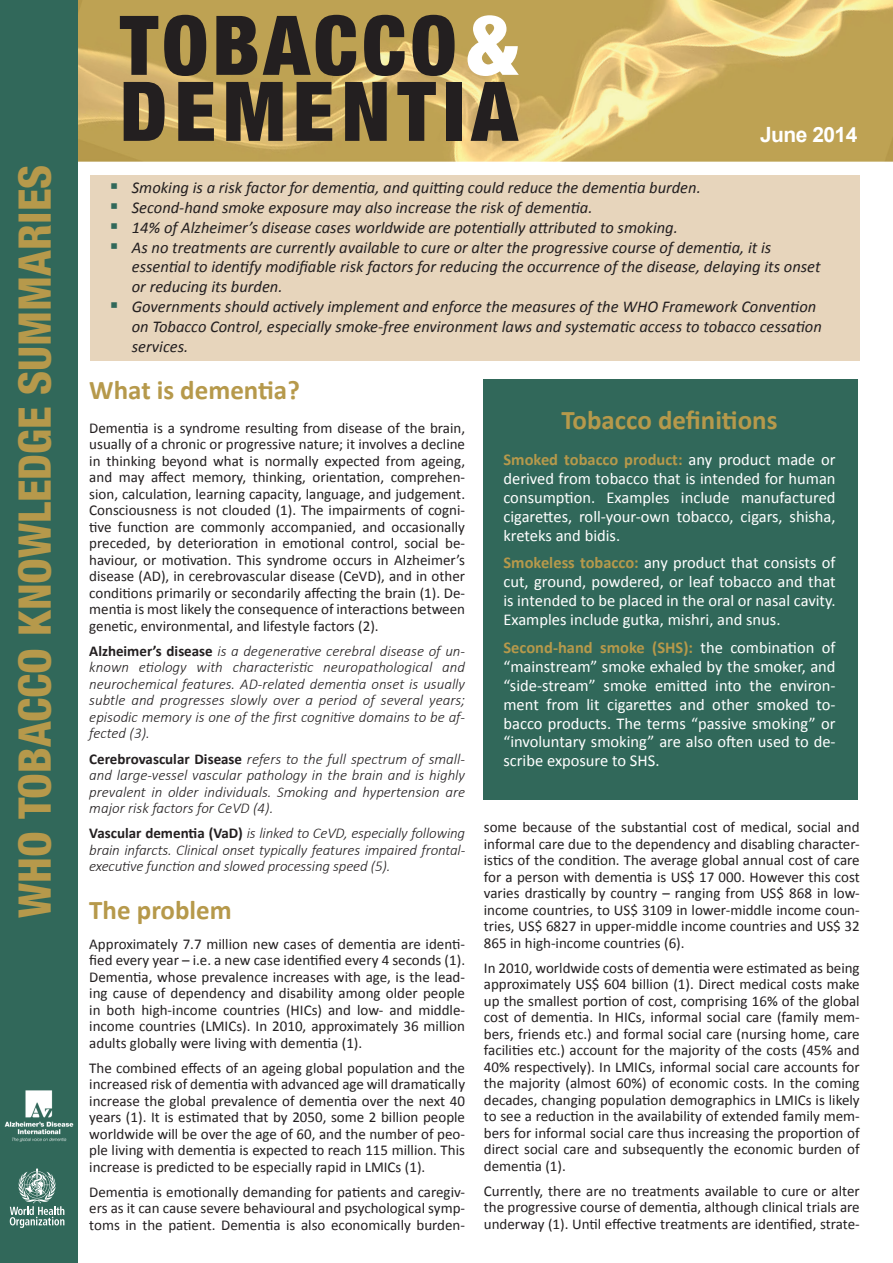
<style>
.page{position:relative;width:893px;height:1263px;background:#fff}
.page>*{position:absolute;margin:0;border:0;box-sizing:border-box;transform-origin:0 0}
.t1{font:900 condensed 82.5px/66px "Helvetica Neue LT Pro";letter-spacing:.09em;color:#231f20}
.t2{font:800 condensed 45px "Helvetica Neue LT Pro";color:#b6994b}
.t3{font:700 27px "Calibri";color:#b6994b}
.t4{font:700 21px "Arial";letter-spacing:-.025em;color:#fff}
.t5{font:16.5px/18.9px "Calibri";color:#fff;text-align:justify}
.t6{font:italic 16.5px/19.8px "Calibri";color:#231f20}
.t7{font:15px/16.5px "Calibri";color:#231f20;text-align:justify}
.t8{font:italic 300 15px/16.5px "Calibri";color:#231f20;text-align:justify}
.s1{color:#fff}
.s2{font-family:"Arial";font-weight:700;font-style:normal;font-size:21px;color:#31685a}
.s3{font-weight:700;font-style:normal}
.s4{font-weight:700;color:#b6994b}
</style>
<div class="page">
<div style="left:90px;top:175px;width:770px;height:186px;background:#e7d5bc"></div>
<div style="left:483px;top:379px;width:374px;height:420px;background:#31685a"></div>
<img style="left:77px;top:0;width:816px;height:162px">
<div style="left:0;top:0;width:77px;height:1263px;background:#31685a"></div>
<svg style="left:10px;top:1168px;width:54px;height:60px"></svg>
<img style="left:4px;top:1090px;width:70px;height:52px">
<h2 class="t2" style="left:7px;top:918px;width:754px;rotate:-90deg">WHO TOBACCO KNOWLEDGE SUMMARIES</h2>
<h1 class="t1" style="left:120px;top:11px;width:399px">TOBACCO <span class="s1">&amp;<br></span>DEMENTIA</h1>
<h3 class="t4" style="left:760px;top:120px;width:99px">June 2014</h3>
<p class="t6" style="left:111px;top:177px;width:592px"><span class="s2">▪</span> Smoking is a risk factor for dementia, and quitting could reduce the dementia burden.</p>
<p class="t6" style="left:111px;top:197px;width:483px"><span class="s2">▪</span> Second-hand smoke exposure may also increase the risk of dementia.</p>
<p class="t6" style="left:111px;top:217px;width:569px"><span class="s2">▪</span> 14% of Alzheimer’s disease cases worldwide are potentially attributed to smoking.</p>
<p class="t6" style="left:132px;top:237px;width:690px;text-indent:-21px"><span class="s2">▪</span> As no treatments are currently available to cure or alter the progressive course of dementia, it is essential to identify modifiable risk factors for reducing the occurrence of the disease, delaying its onset or reducing its burden.</p>
<p class="t6" style="left:132px;top:296px;width:692px;text-indent:-21px"><span class="s2">▪</span> Governments should actively implement and enforce the measures of the WHO Framework Convention on Tobacco Control, especially smoke-free environment laws and systematic access to tobacco cessation services.</p>
<h3 class="t3" style="left:89px;top:373px;width:212px">What is dementia?</h3>
<p class="t7" style="left:89px;top:420px;width:377px">Dementia is a syndrome resulting from disease of the brain, usually of a chronic or progressive nature; it involves a decline in thinking beyond what is normally expected from ageing, and may affect memory, thinking, orientation, comprehen&shy;sion, calculation, learning capacity, language, and judgement.<br>Consciousness is not clouded (1). The impairments of cogni&shy;tive function are commonly accompanied, and occasionally preceded, by deterioration in emotional control, social be&shy;haviour, or motivation. This syndrome occurs in Alzheimer’s disease (AD), in cerebrovascular disease (CeVD), and in other conditions primarily or secondarily affecting the brain (1). De&shy;mentia is most likely the consequence of interactions between genetic, environmental, and lifestyle factors (2).</p>
<p class="t8" style="left:89px;top:643px;width:377px"><span class="s3">Alzheimer’s disease</span> is a degenerative cerebral disease of un&shy;known etiology with characteristic neuropathological and neurochemical features. AD-related dementia onset is usually subtle and progresses slowly over a period of several years; episodic memory is one of the first cognitive domains to be af&shy;fected (3).</p>
<p class="t8" style="left:89px;top:750px;width:377px"><span class="s3">Cerebrovascular Disease</span> refers to the full spectrum of small&shy;and large-vessel vascular pathology in the brain and is highly prevalent in older individuals. Smoking and hypertension are major risk factors for CeVD (4).</p>
<p class="t8" style="left:89px;top:825px;width:377px"><span class="s3">Vascular dementia (VaD)</span> is linked to CeVD, especially following brain infarcts. Clinical onset typically features impaired frontal&shy;executive function and slowed processing speed (5).</p>
<h3 class="t3" style="left:89px;top:893px;width:144px">The problem</h3>
<p class="t7" style="left:89px;top:935px;width:377px">Approximately 7.7 million new cases of dementia are identi&shy;fied every year – i.e. a new case identified every 4 seconds (1).<br>Dementia, whose prevalence increases with age, is the lead&shy;ing cause of dependency and disability among older people in both high-income countries (HICs) and low- and middle&shy;income countries (LMICs). In 2010, approximately 36 million adults globally were living with dementia (1).</p>
<p class="t7" style="left:89px;top:1059px;width:377px">The combined effects of an ageing global population and the increased risk of dementia with advanced age will dramatically increase the global prevalence of dementia over the next 40 years (1). It is estimated that by 2050, some 2 billion people worldwide will be over the age of 60, and the number of peo&shy;ple living with dementia is expected to reach 115 million. This increase is predicted to be especially rapid in LMICs (1).</p>
<p class="t7" style="left:89px;top:1183px;width:377px">Dementia is emotionally demanding for patients and caregiv&shy;ers as it can cause severe behavioural and psychological symp&shy;toms in the patient. Dementia is also economically burden-</p>
<h3 class="t3" style="left:561px;top:403px;width:218px">Tobacco definitions</h3>
<p class="t5" style="left:503px;top:450px;width:334px"><span class="s4">Smoked tobacco product:</span> any product made or derived from tobacco that is intended for human consumption. Examples include manufactured cigarettes, roll-your-own tobacco, cigars, shisha, kreteks and bidis.</p>
<p class="t5" style="left:503px;top:553px;width:334px"><span class="s4">Smokeless tobacco:</span> any product that consists of cut, ground, powdered, or leaf tobacco and that is intended to be placed in the oral or nasal cavity.<br>Examples include gutka, mishri, and snus.</p>
<p class="t5" style="left:503px;top:638px;width:334px"><span class="s4">Second-hand smoke (SHS):</span> the combination of “mainstream” smoke exhaled by the smoker, and “side-stream” smoke emitted into the environ&shy;ment from lit cigarettes and other smoked to&shy;bacco products. The terms “passive smoking” or “involuntary smoking” are also often used to de&shy;scribe exposure to SHS.</p>
<p class="t7" style="left:484px;top:819px;width:377px">some because of the substantial cost of medical, social and informal care due to the dependency and disabling character&shy;istics of the condition. The average global annual cost of care for a person with dementia is US$ 17 000. However this cost varies drastically by country – ranging from US$ 868 in low&shy;income countries, to US$ 3109 in lower-middle income coun&shy;tries, US$ 6827 in upper-middle income countries and US$ 32<br>865 in high-income countries (6).</p>
<p class="t7" style="left:484px;top:960px;width:377px">In 2010, worldwide costs of dementia were estimated as being approximately US$ 604 billion (1). Direct medical costs make up the smallest portion of cost, comprising 16% of the global cost of dementia. In HICs, informal social care (family mem&shy;bers, friends etc.) and formal social care (nursing home, care facilities etc.) account for the majority of the costs (45% and 40% respectively). In LMICs, informal social care accounts for the majority (almost 60%) of economic costs. In the coming decades, changing population demographics in LMICs is likely to see a reduction in the availability of extended family mem&shy;bers for informal social care thus increasing the proportion of direct social care and subsequently the economic burden of dementia (1).</p>
<p class="t7" style="left:484px;top:1183px;width:377px">Currently, there are no treatments available to cure or alter the progressive course of dementia, although clinical trials are underway (1). Until effective treatments are identified, strate-</p>
</div>
